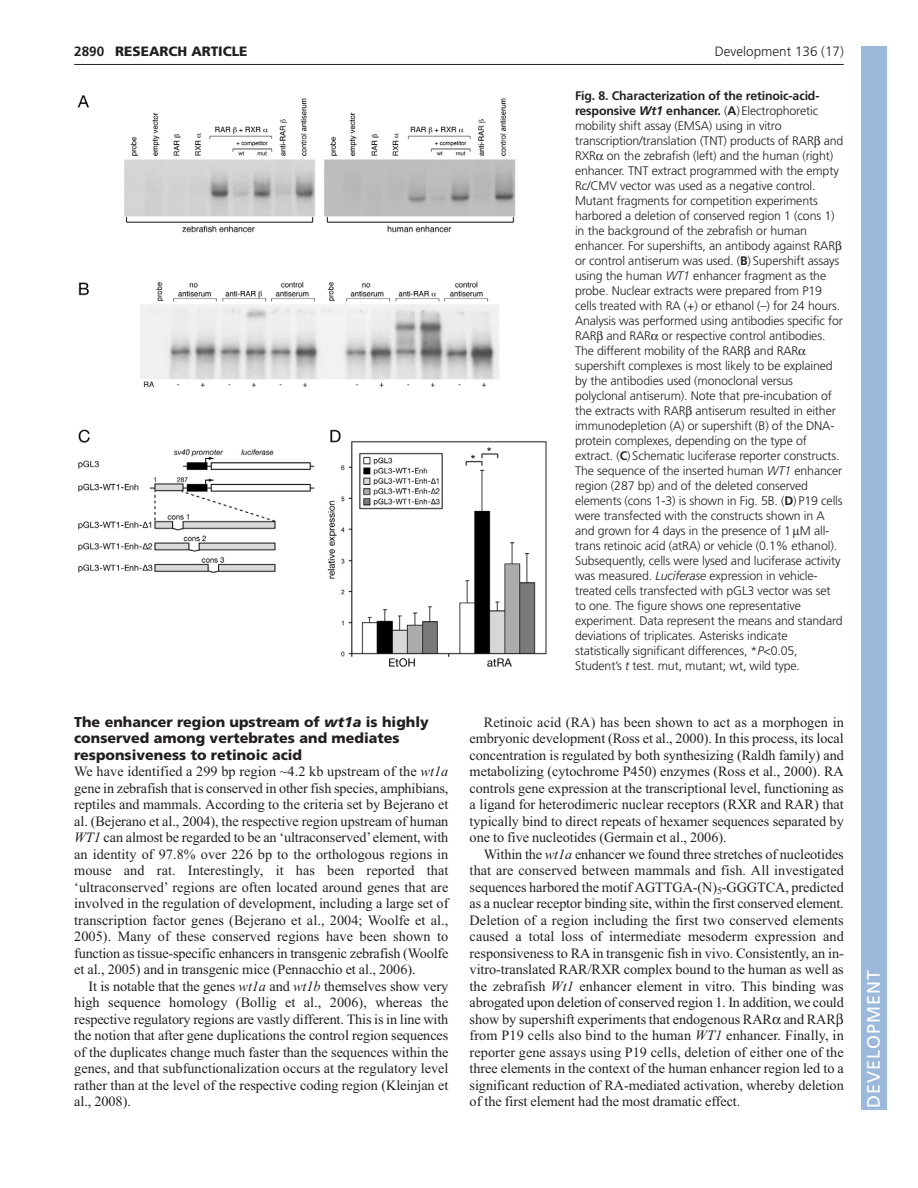
<style>
.page{position:relative;width:918px;height:1188px;background:#fff}
.page>*{position:absolute;margin:0;border:0;box-sizing:border-box;transform-origin:0 0}
.t1{font:18px "Frutiger LT Std";letter-spacing:.055em;color:#fff}
.t2{font:14.25px/16.5px "Times New Roman";letter-spacing:-.005em;color:#231f20;text-align:justify}
.t3{font:900 14.25px/16.5px "Frutiger LT Std";color:#231f20}
.t4{font:300 13.5px "Frutiger LT Std";color:#231f20}
.t5{font:900 13.5px "Frutiger LT Std";color:#231f20}
.t6{font:700 13.5px "Frutiger LT Std";color:#231f20}
.t7{font:300 12.3px/15px "Frutiger LT Std";letter-spacing:-.01em;color:#231f20}
.s1{font-weight:700}
.s2{font-weight:700;font-style:italic}
.s3{font-style:italic}
</style>
<div class="page">
<hr style="left:74px;top:64px;width:770px;height:1px;background:#231f20">
<img style="left:77px;top:95px;width:470px;height:572px">
<div style="left:861px;top:46px;width:25px;height:1064px;background:#9cb9db"></div>
<p class="t6" style="left:74px;top:46px;width:32px">2890</p>
<p class="t5" style="left:115px;top:46px;width:134px">RESEARCH ARTICLE</p>
<p class="t4" style="left:715px;top:46px;width:131px">Development 136 (17)</p>
<p class="t7" style="left:575px;top:89px;width:270px"><span class="s1">Fig. 8. Characterization of the retinoic-acid&shy;responsive</span> <span class="s2">Wt1</span> <span class="s1">enhancer.</span> (<span class="s1">A</span>) Electrophoretic mobility shift assay (EMSA) using in vitro transcription/translation (TNT) products of RAR and RXR on the zebrafish (left) and the human (right) enhancer. TNT extract programmed with the empty Rc/CMV vector was used as a negative control.<br>Mutant fragments for competition experiments harbored a deletion of conserved region 1 (cons 1) in the background of the zebrafish or human enhancer. For supershifts, an antibody against RAR or control antiserum was used. (<span class="s1">B</span>) Supershift assays using the human <span class="s3">WT1</span> enhancer fragment as the probe. Nuclear extracts were prepared from P19 cells treated with RA (+) or ethanol (–) for 24 hours.<br>Analysis was performed using antibodies specific for RAR and RAR or respective control antibodies.<br>The different mobility of the RAR and RAR supershift complexes is most likely to be explained by the antibodies used (monoclonal versus polyclonal antiserum). Note that pre-incubation of the extracts with RAR antiserum resulted in either immunodepletion (A) or supershift (B) of the DNA&shy;protein complexes, depending on the type of extract. (<span class="s1">C</span>) Schematic luciferase reporter constructs.<br>The sequence of the inserted human <span class="s3">WT1</span> enhancer region (287 bp) and of the deleted conserved elements (cons 1-3) is shown in Fig. 5B. (<span class="s1">D</span>) P19 cells were transfected with the constructs shown in A and grown for 4 days in the presence of 1 M all&shy;trans retinoic acid (atRA) or vehicle (0.1% ethanol).<br>Subsequently, cells were lysed and luciferase activity was measured. <span class="s3">Luciferase</span> expression in vehicle&shy;treated cells transfected with pGL3 vector was set to one. The figure shows one representative experiment. Data represent the means and standard deviations of triplicates. Asterisks indicate statistically significant differences, *<span class="s3">P</span>&lt;0.05, Student’s <span class="s3">t</span> test. mut, mutant; wt, wild type.</p>
<p class="t3" style="left:74px;top:715px;width:356px">The enhancer region upstream of <span class="s3">wt1a</span> is highly conserved among vertebrates and mediates responsiveness to retinoic acid</p>
<p class="t2" style="left:74px;top:765px;width:376px">We have identified a 299 bp region ~4.2 kb upstream of the <span class="s3">wt1a </span>gene in zebrafish that is conserved in other fish species, amphibians, reptiles and mammals. According to the criteria set by Bejerano et al. (Bejerano et al., 2004), the respective region upstream of human <span class="s3">WT1</span> can almost be regarded to be an ‘ultraconserved’ element, with an identity of 97.8% over 226 bp to the orthologous regions in mouse and rat. Interestingly, it has been reported that ‘ultraconserved’ regions are often located around genes that are involved in the regulation of development, including a large set of transcription factor genes (Bejerano et al., 2004; Woolfe et al., 2005). Many of these conserved regions have been shown to function as tissue-specific enhancers in transgenic zebrafish (Woolfe et al., 2005) and in transgenic mice (Pennacchio et al., 2006).</p>
<p class="t2" style="left:74px;top:979px;width:376px;text-indent:14px">It is notable that the genes <span class="s3">wt1a</span> and <span class="s3">wt1b</span> themselves show very high sequence homology (Bollig et al., 2006), whereas the respective regulatory regions are vastly different. This is in line with the notion that after gene duplications the control region sequences of the duplicates change much faster than the sequences within the genes, and that subfunctionalization occurs at the regulatory level rather than at the level of the respective coding region (Kleinjan et al., 2008).</p>
<p class="t2" style="left:470px;top:715px;width:376px;text-indent:14px">Retinoic acid (RA) has been shown to act as a morphogen in embryonic development (Ross et al., 2000). In this process, its local concentration is regulated by both synthesizing (Raldh family) and metabolizing (cytochrome P450) enzymes (Ross et al., 2000). RA controls gene expression at the transcriptional level, functioning as a ligand for heterodimeric nuclear receptors (RXR and RAR) that typically bind to direct repeats of hexamer sequences separated by one to five nucleotides (Germain et al., 2006).</p>
<p class="t2" style="left:470px;top:847px;width:376px;text-align:left;text-indent:14px">Within the <span class="s3">wt1a</span> enhancer we found three stretches of nucleotides that are conserved between mammals and fish. All investigated sequences harbored the motif AGTTGA-(N)<sub>5</sub>-GGGTCA, predicted as a nuclear receptor binding site, within the first conserved element.<br>Deletion of a region including the first two conserved elements caused a total loss of intermediate mesoderm expression and responsiveness to RA in transgenic fish in vivo. Consistently, an in&shy;vitro-translated RAR/RXR complex bound to the human as well as the zebrafish <span class="s3">Wt1</span> enhancer element in vitro. This binding was abrogated upon deletion of conserved region 1. In addition, we could show by supershift experiments that endogenous RAR and RAR from P19 cells also bind to the human <span class="s3">WT1</span> enhancer. Finally, in reporter gene assays using P19 cells, deletion of either one of the three elements in the context of the human enhancer region led to a significant reduction of RA-mediated activation, whereby deletion of the first element had the most dramatic effect.</p>
<p class="t1" style="left:863px;top:1108px;width:140px;rotate:-90deg">DEVELOPMENT</p>
</div>
